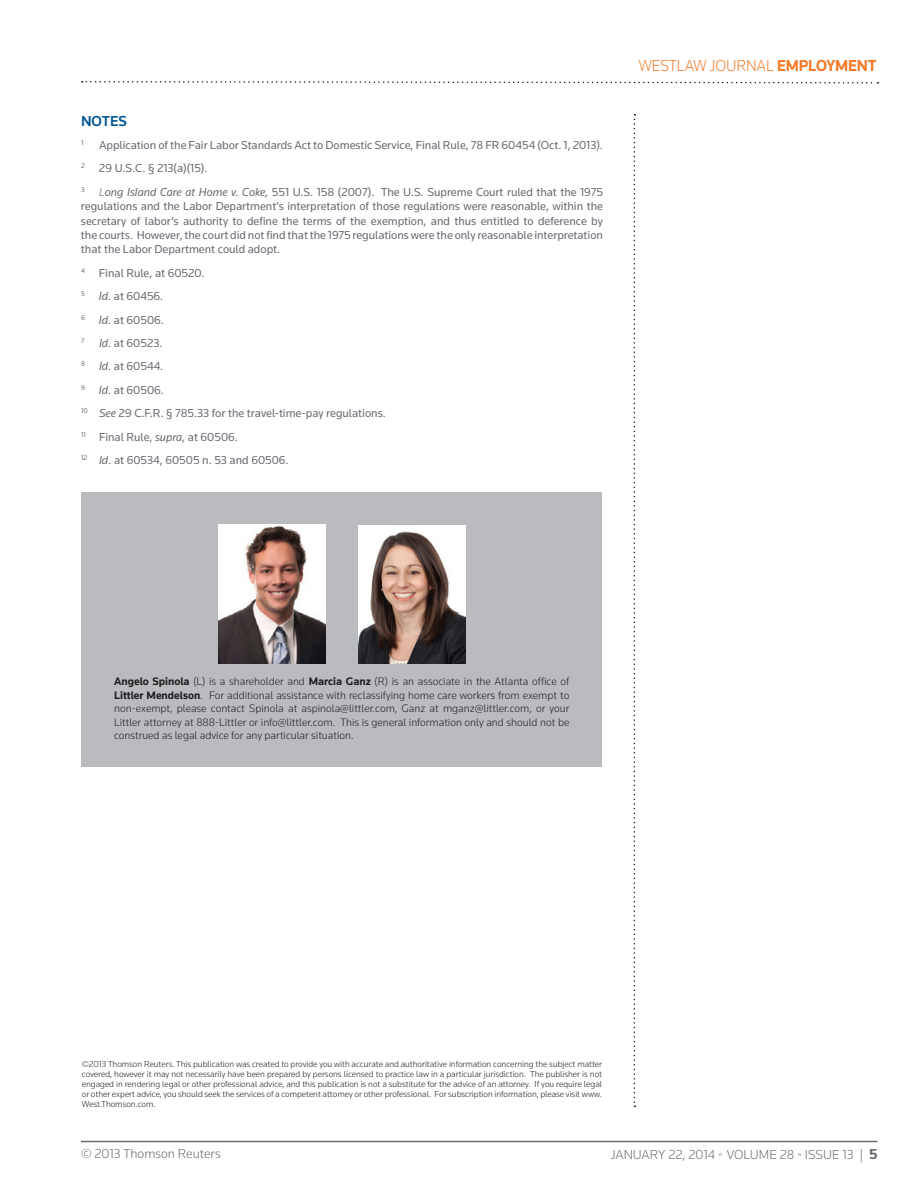
<style>
.page{position:relative;width:918px;height:1188px;background:#fff}
.page>*{position:absolute;margin:0;border:0;box-sizing:border-box;transform-origin:0 0}
.t1{font:300 16.5px "Knowledge";letter-spacing:-.01em;color:#f47b2a;scale:.95 1}
.t2{font:700 16.5px "Knowledge";letter-spacing:-.01em;color:#f47b2a;scale:.95 1}
.t3{font:500 15px "Knowledge";color:#005595}
.t4{font:300 13.5px "Knowledge";color:#696b73}
.t5{font:12px/23.4px "Knowledge";color:#696b73}
.t6{font:300 11.25px/13.5px "Knowledge";color:#231f20;text-align:justify}
.t7{font:300 9px/9.9px "Knowledge";color:#231f20;text-align:justify}
.t8{font:7.05px "Knowledge";color:#696b73}
.s1{font-weight:300;font-style:italic}
.s2{font-style:italic}
.s3{font-weight:700}
.s4{font-weight:700;font-size:15px}
</style>
<div class="page">
<hr style="left:81px;top:1141px;width:797px;height:1px;background:#696b73">
<svg style="left:82px;top:81px;width:797px;height:3px"></svg>
<svg style="left:634px;top:114px;width:1px;height:993px"></svg>
<div style="left:82px;top:492px;width:520px;height:274px;background:#babbbe"></div>
<img style="left:219px;top:524px;width:107px;height:139px">
<img style="left:358px;top:525px;width:107px;height:139px">
<p class="t3" style="left:81px;top:111px;width:38px">NOTES</p>
<p class="t8" style="left:81px;top:138px;width:4px">1</p>
<p class="t5" style="left:81px;top:133px;width:524px;text-indent:18px">Application of the Fair Labor Standards Act to Domestic Service, Final Rule, 78 FR 60454 (Oct. 1, 2013).<br><sup>2</sup> 29 U.S.C. § 213(a)(15).<br><sup>3</sup> <span class="s1">L</span><span class="s2">ong Island Care at Home v. Coke,</span> 551 U.S. 158 (2007). The U.S. Supreme Court ruled that the 1975</p>
<p class="t5" style="left:81px;top:199px;width:524px;line-height:14.4px;text-align:justify">regulations and the Labor Department’s interpretation of those regulations were reasonable, within the secretary of labor’s authority to define the terms of the exemption, and thus entitled to deference by the courts. However, the court did not find that the 1975 regulations were the only reasonable interpretation that the Labor Department could adopt.</p>
<p class="t5" style="left:81px;top:261px;width:306px"><sup>4</sup> Final Rule, at 60520.<br><sup>5</sup> <span class="s2">Id.</span> at 60456.<br><sup>6</sup> <span class="s2">Id.</span> at 60506.<br><sup>7</sup> <span class="s2">Id.</span> at 60523.<br><sup>8</sup> <span class="s2">Id.</span> at 60544.<br><sup>9</sup> <span class="s2">Id.</span> at 60506.<br><sup>10</sup> <span class="s2">See</span> 29 C.F.R. § 785.33 for the travel-time-pay regulations.<br><sup>11</sup> Final Rule, <span class="s2">supra,</span> at 60506.<br><sup>12</sup> <span class="s2">Id</span>. at 60534, 60505 n. 53 and 60506.</p>
<h1 class="t1" style="left:639px;top:55px;width:51px">Westlaw</h1>
<h1 class="t1" style="left:710px;top:55px;width:28px">journal</h1>
<h1 class="t2" style="left:777px;top:55px;width:106px">employment</h1>
<p class="t6" style="left:114px;top:675px;width:457px"><span class="s3">Angelo Spinola</span> (L) is a shareholder and <span class="s3">Marcia Ganz</span> (R) is an associate in the Atlanta office of <span class="s3">Littler Mendelson</span>. For additional assistance with reclassifying home care workers from exempt to non-exempt, please contact Spinola at aspinola@littler.com, Ganz at mganz@littler.com, or your Littler attorney at 888-Littler or info@littler.com. This is general information only and should not be construed as legal advice for any particular situation.</p>
<p class="t7" style="left:82px;top:1059px;width:522px">©2013 Thomson Reuters. This publication was created to provide you with accurate and authoritative information concerning the subject matter covered, however it may not necessarily have been prepared by persons licensed to practice law in a particular jurisdiction. The publisher is not engaged in rendering legal or other professional advice, and this publication is not a substitute for the advice of an attorney. If you require legal or other expert advice, you should seek the services of a competent attorney or other professional. For subscription information, please visit www.<br>West.Thomson.com.</p>
<p class="t4" style="left:81px;top:1145px;width:141px">© 2013 Thomson Reuters</p>
<p class="t4" style="left:842px;top:1146px;width:37px">13 | <span class="s4">5</span></p>
<p class="t4" style="left:611px;top:1146px;width:9px">januar</p>
<p class="t4" style="left:658px;top:1146px;width:155px">y 22, 2014 <sup>n</sup> volu me 28 <sup>n</sup> issue</p>
</div>
